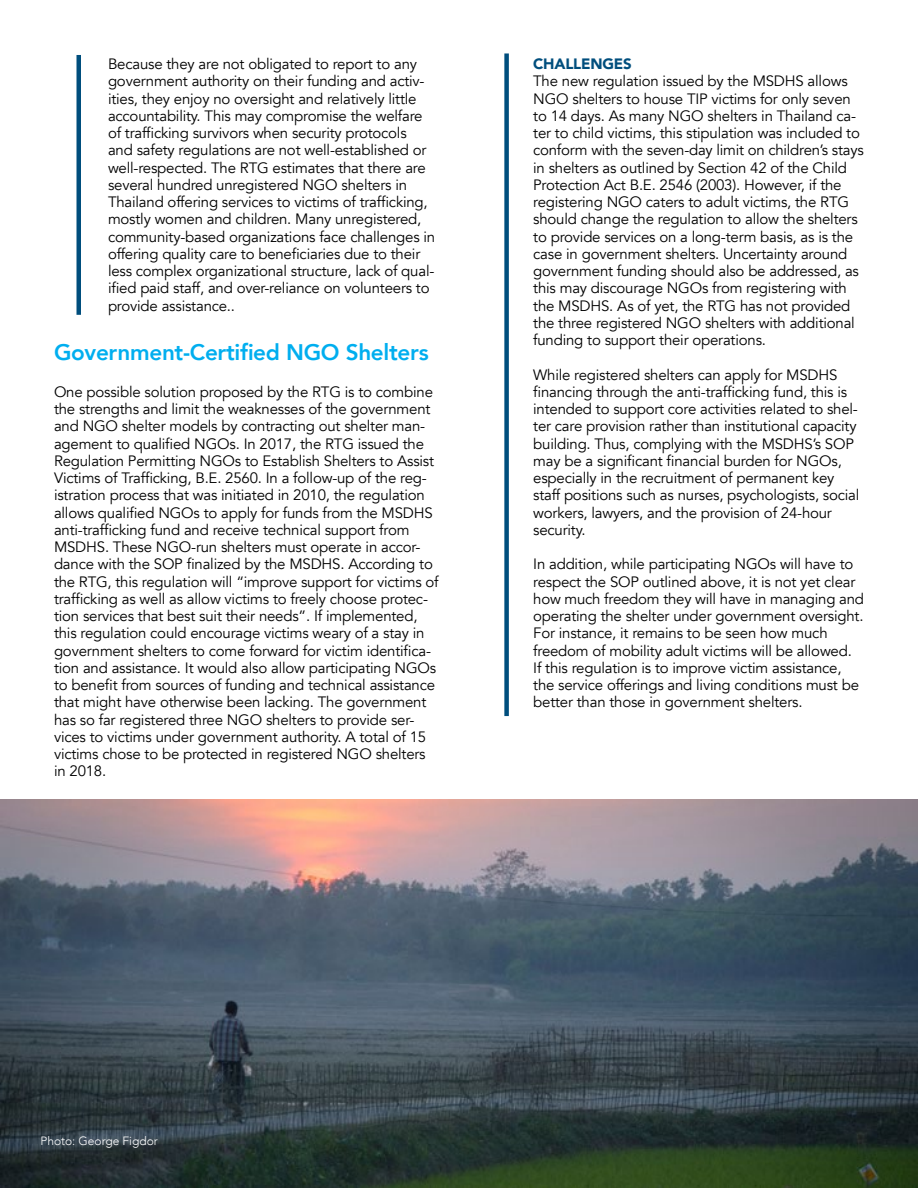
<style>
.page{position:relative;width:918px;height:1188px;background:#fff}
.page>*{position:absolute;margin:0;border:0;box-sizing:border-box;transform-origin:0 0}
.t1{font:800 22.5px "Avenir";letter-spacing:-.015em;color:#00aeef}
.t2{font:15px/17.2px "Avenir";letter-spacing:-.015em;color:#000}
.t3{font:900 15px "Avenir";letter-spacing:-.015em;color:#004e7d}
.t4{font:300 12px "Avenir";color:#fff}
</style>
<div class="page">
<img style="left:0;top:799px;width:918px;height:389px">
<div style="left:76px;top:55px;width:5px;height:260px;background:#004e7d"></div>
<div style="left:504px;top:53px;width:5px;height:663px;background:#004e7d"></div>
<p class="t2" style="left:108px;top:55px;width:329px">Because they are not obligated to report to any government authority on their funding and activ&shy;ities, they enjoy no oversight and relatively little accountability. This may compromise the welfare of trafficking survivors when security protocols and safety regulations are not well-established or well-respected. The RTG estimates that there are several hundred unregistered NGO shelters in Thailand offering services to victims of trafficking, mostly women and children. Many unregistered, community-based organizations face challenges in offering quality care to beneficiaries due to their less complex organizational structure, lack of qual&shy;ified paid staff, and over-reliance on volunteers to provide assistance..</p>
<h1 class="t1" style="left:54px;top:335px;width:376px">Government-Certified NGO Shelters</h1>
<p class="t2" style="left:54px;top:383px;width:386px">One possible solution proposed by the RTG is to combine the strengths and limit the weaknesses of the government and NGO shelter models by contracting out shelter man&shy;agement to qualified NGOs. In 2017, the RTG issued the Regulation Permitting NGOs to Establish Shelters to Assist Victims of Trafficking, B.E. 2560. In a follow-up of the reg&shy;istration process that was initiated in 2010, the regulation allows qualified NGOs to apply for funds from the MSDHS anti-trafficking fund and receive technical support from MSDHS. These NGO-run shelters must operate in accor&shy;dance with the SOP finalized by the MSDHS. According to the RTG, this regulation will “improve support for victims of trafficking as well as allow victims to freely choose protec&shy;tion services that best suit their needs”. If implemented, this regulation could encourage victims weary of a stay in government shelters to come forward for victim identifica&shy;tion and assistance. It would also allow participating NGOs to benefit from sources of funding and technical assistance that might have otherwise been lacking. The government has so far registered three NGO shelters to provide ser&shy;vices to victims under government authority. A total of 15 victims chose to be protected in registered NGO shelters in 2018.</p>
<p class="t3" style="left:533px;top:51px;width:100px">CHALLENGES</p>
<p class="t2" style="left:533px;top:73px;width:332px">The new regulation issued by the MSDHS allows NGO shelters to house TIP victims for only seven to 14 days. As many NGO shelters in Thailand ca&shy;ter to child victims, this stipulation was included to conform with the seven-day limit on children’s stays in shelters as outlined by Section 42 of the Child Protection Act B.E. 2546 (2003). However, if the registering NGO caters to adult victims, the RTG should change the regulation to allow the shelters to provide services on a long-term basis, as is the case in government shelters. Uncertainty around government funding should also be addressed, as this may discourage NGOs from registering with the MSDHS. As of yet, the RTG has not provided the three registered NGO shelters with additional funding to support their operations.</p>
<p class="t2" style="left:533px;top:366px;width:328px">While registered shelters can apply for MSDHS financing through the anti-trafficking fund, this is intended to support core activities related to shel&shy;ter care provision rather than institutional capacity building. Thus, complying with the MSDHS’s SOP may be a significant financial burden for NGOs, especially in the recruitment of permanent key staff positions such as nurses, psychologists, social workers, lawyers, and the provision of 24-hour security.</p>
<p class="t2" style="left:533px;top:556px;width:332px">In addition, while participating NGOs will have to respect the SOP outlined above, it is not yet clear how much freedom they will have in managing and operating the shelter under government oversight.<br>For instance, it remains to be seen how much freedom of mobility adult victims will be allowed.<br>If this regulation is to improve victim assistance, the service offerings and living conditions must be better than those in government shelters.</p>
<p class="t4" style="left:40px;top:1134px;width:119px">Photo: George Figdor</p>
</div>
